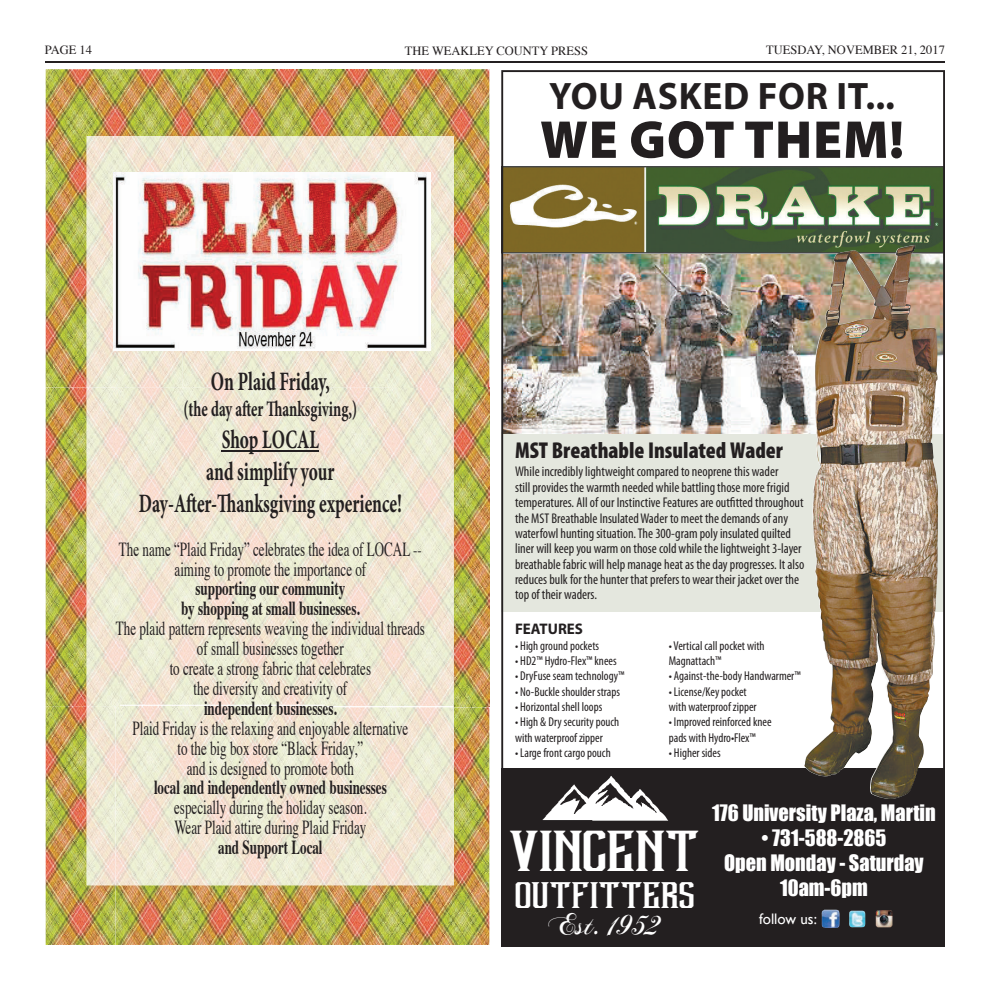
<style>
.page{position:relative;width:990px;height:990px;background:#fff}
.page>*{position:absolute;margin:0;border:0;box-sizing:border-box;transform-origin:0 0}
.t1{font:900 53.75px "Myriad Pro";letter-spacing:.02em;color:#231f20}
.t2{font:47.75px "Debute";color:#fff}
.t3{font:700 38.38px "Myriad Pro";letter-spacing:.02em;color:#231f20}
.t4{font:31.88px "Chopin Script";color:#fff}
.t5{font:30.62px "Debute";color:#fff}
.t6{font:700 26.5px/31.9px "Minion Pro";color:#231f20;text-align:center;scale:.66 1}
.t7{font:900 condensed 23px "Myriad Pro";color:#231f20}
.t8{font:700 22.12px "Minion Pro";color:#231f20;scale:.66 1}
.t9{font:20.88px/25px "Impact";color:#fff;text-align:center}
.t10{font:19.88px/19.9px "Times";color:#231f20;text-align:center;scale:.66 1}
.t11{font:700 15.38px "Myriad Pro";color:#231f20}
.t12{font:15.25px "Gill Sans";color:#fff}
.t13{font:condensed 14.12px/15.4px "Myriad Pro";color:#231f20}
.t14{font:condensed 12.75px/15.4px "Myriad Pro";color:#231f20}
.t15{font:12.5px "Times";color:#231f20}
.s1{font-weight:700}
</style>
<div class="page">
<hr style="left:45px;top:61px;width:900px;height:1px;background:#231f20">
<img style="left:501px;top:70px;width:444px;height:876px">
<img style="left:46px;top:388px;width:71px;height:318px">
<img style="left:46px;top:69px;width:443px;height:319px">
<img style="left:46px;top:706px;width:70px;height:239px">
<img style="left:117px;top:388px;width:372px;height:318px">
<img style="left:116px;top:885px;width:207px;height:60px">
<img style="left:323px;top:707px;width:166px;height:238px">
<hr style="left:87px;top:388px;width:30px;height:1px;background:#fff">
<hr style="left:120px;top:705px;width:204px;height:1px;background:#fff">
<img style="left:87px;top:136px;width:167px;height:252px">
<img style="left:87px;top:706px;width:238px;height:179px">
<img style="left:392px;top:136px;width:62px;height:252px">
<img style="left:323px;top:707px;width:131px;height:178px">
<img style="left:113px;top:173px;width:317px;height:178px">
<hr style="left:222px;top:450px;width:97px;height:1px;background:#231f20">
<p class="t15" style="left:45px;top:38px;width:49px">page 14</p>
<p class="t15" style="left:405px;top:39px;width:185px">the weakley county press</p>
<p class="t15" style="left:766px;top:38px;width:180px">tuesday, november 21, 2017</p>
<p class="t6" style="left:211px;top:365px;width:182px">On Plaid Friday,</p>
<p class="t8" style="left:184px;top:394px;width:265px">(the day after Thanksgiving,)</p>
<p class="t6" style="left:139px;top:423px;width:400px">Shop LOCAL<br>and simplify your<br>Day-After-Thanksgiving experience!</p>
<p class="t10" style="left:116px;top:537px;width:470px">The name “Plaid Friday” celebrates the idea of LOCAL -- aiming to promote the importance of<br><span class="s1">supporting our community<br>by shopping at small businesses.<br></span>The plaid pattern represents weaving the individual threads of small businesses together<br>to create a strong fabric that celebrates<br>the diversity and creativity of<br><span class="s1">independent businesses.<br></span>Plaid Friday is the relaxing and enjoyable alternative<br>to the big box store “Black Friday,”<br>and is designed to promote both<br><span class="s1">local and independently owned businesses<br></span>especially during the holiday season.<br>Wear Plaid attire during Plaid Friday<br><span class="s1">and Support Local</span></p>
<p class="t3" style="left:549px;top:71px;width:347px">YOU ASKED FOR IT...</p>
<p class="t1" style="left:540px;top:104px;width:365px">WE GOT THEM!</p>
<p class="t7" style="left:515px;top:435px;width:269px">MST Breathable Insulated Wader</p>
<p class="t13" style="left:515px;top:464px;width:291px">While incredibly lightweight compared to neoprene this wader<br>still provides the warmth needed while battling those more frigid temperatures. All of our Instinctive Features are outfitted throughout the MST Breathable Insulated Wader to meet the demands of any waterfowl hunting situation. The 300-gram poly insulated quilted liner will keep you warm on those cold while the lightweight 3-layer breathable fabric will help manage heat as the day progresses. It also reduces bulk for the hunter that prefers to wear their jacket over the top of their waders.</p>
<p class="t14" style="left:515px;top:638px;width:86px">• High ground pockets</p>
<p class="t14" style="left:515px;top:653px;width:103px">• HD2™ Hydro-Flex™ knees</p>
<p class="t14" style="left:515px;top:668px;width:111px">• DryFuse seam technology™</p>
<p class="t14" style="left:515px;top:684px;width:107px">• No-Buckle shoulder straps</p>
<p class="t14" style="left:515px;top:699px;width:89px">• Horizontal shell loops</p>
<p class="t14" style="left:515px;top:714px;width:106px">• High &amp; Dry security pouch with waterproof zipper</p>
<p class="t14" style="left:515px;top:745px;width:97px">• Large front cargo pouch</p>
<p class="t11" style="left:515px;top:618px;width:69px">FEATURES</p>
<p class="t14" style="left:669px;top:638px;width:97px">• Vertical call pocket with<br>Magnattach™</p>
<p class="t14" style="left:669px;top:668px;width:133px">• Against-the-body Handwarmer™</p>
<p class="t14" style="left:669px;top:684px;width:89px">• License/Key pocket with waterproof zipper</p>
<p class="t14" style="left:669px;top:714px;width:104px">• Improved reinforced knee pads with Hydro•Flex™</p>
<p class="t14" style="left:669px;top:745px;width:53px">• Higher sides</p>
<p class="t2" style="left:510px;top:826px;width:192px">VINCENT</p>
<p class="t5" style="left:516px;top:879px;width:181px">OUTFITTERS</p>
<p class="t4" style="left:549px;top:904px;width:115px">Est. 1952</p>
<p class="t9" style="left:712px;top:800px;width:225px">176 University Plaza, Martin</p>
<p class="t9" style="left:724px;top:825px;width:201px">• 731-588-2865<br>Open Monday - Saturday<br>10am-6pm</p>
<p class="t12" style="left:759px;top:910px;width:59px">follow us:</p>
</div>
